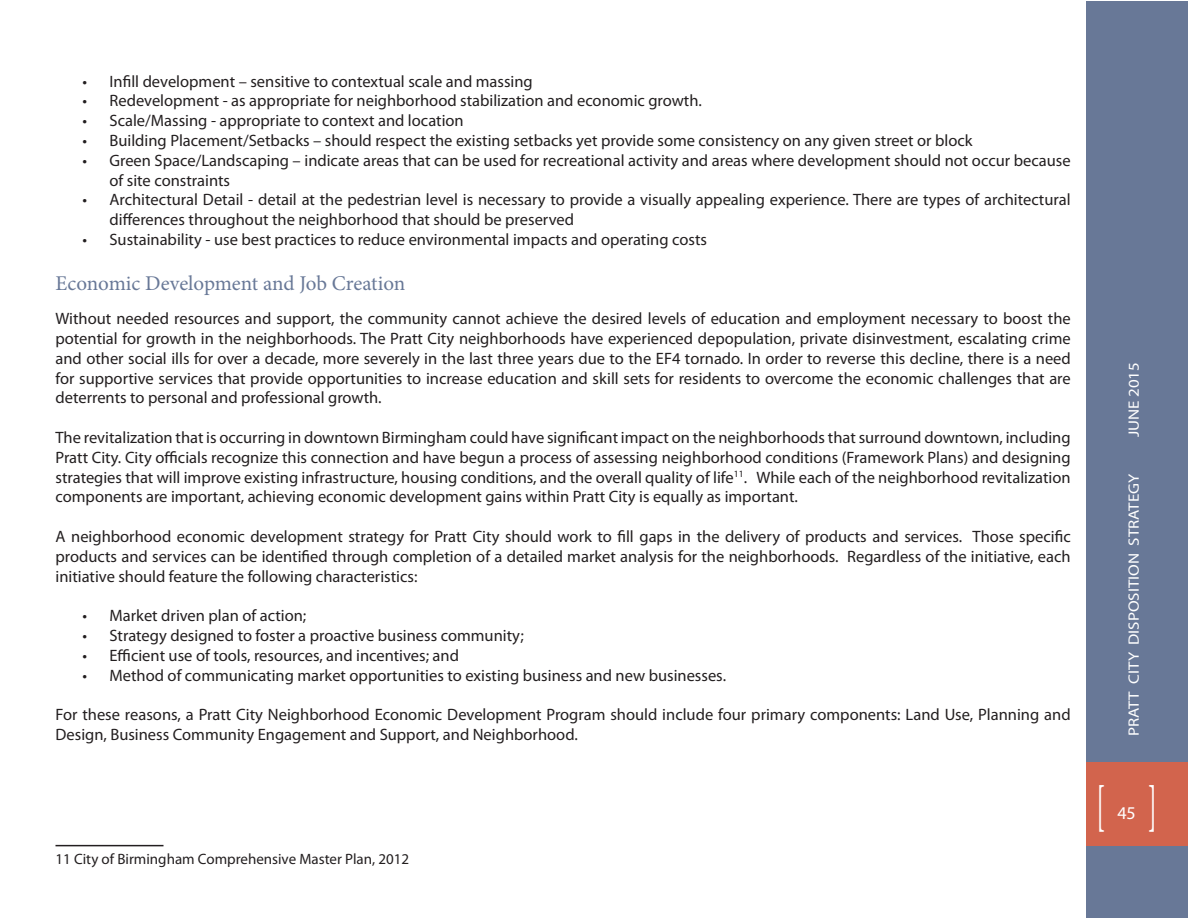
<style>
.page{position:relative;width:1188px;height:918px;background:#fff}
.page>*{position:absolute;margin:0;border:0;box-sizing:border-box;transform-origin:0 0}
.t1{font:54px "Minion Pro";color:#fff;scale:.5 1}
.t2{font:21px "Minion Pro";letter-spacing:-.005em;color:#687897}
.t3{font:18px "Myriad Pro";color:#fff}
.t4{font:16.5px/19.8px "Myriad Pro";color:#231f20}
.t5{font:15px "Myriad Pro";color:#231f20}
.t6{font:15px "Myriad Pro";color:#fff;scale:1.13 1}
</style>
<div class="page">
<div style="left:1087px;top:2px;width:101px;height:916px;background:#687897"></div>
<div style="left:1087px;top:762px;width:101px;height:84px;background:#d2644d"></div>
<hr style="left:56px;top:845px;width:108px;height:1px;background:#231f20">
<p class="t4" style="left:82px;top:71px;width:452px">• Infill development – sensitive to contextual scale and massing</p>
<p class="t4" style="left:82px;top:91px;width:621px">• Redevelopment - as appropriate for neighborhood stabilization and economic growth.</p>
<p class="t4" style="left:82px;top:110px;width:383px">• Scale/Massing - appropriate to context and location</p>
<p class="t4" style="left:82px;top:130px;width:892px">• Building Placement/Setbacks – should respect the existing setbacks yet provide some consistency on any given street or block</p>
<p class="t4" style="left:110px;top:150px;width:963px;text-indent:-27px">• Green Space/Landscaping – indicate areas that can be used for recreational activity and areas where development should not occur because of site constraints</p>
<p class="t4" style="left:110px;top:190px;width:963px;text-indent:-27px">• Architectural Detail - detail at the pedestrian level is necessary to provide a visually appealing experience. There are types of architectural differences throughout the neighborhood that should be preserved</p>
<p class="t4" style="left:82px;top:229px;width:626px">• Sustainability - use best practices to reduce environmental impacts and operating costs</p>
<p class="t2" style="left:56px;top:269px;width:351px">Economic Development and Job Creation</p>
<p class="t4" style="left:56px;top:308px;width:1017px;text-align:justify">Without needed resources and support, the community cannot achieve the desired levels of education and employment necessary to boost the potential for growth in the neighborhoods. The Pratt City neighborhoods have experienced depopulation, private disinvestment, escalating crime and other social ills for over a decade, more severely in the last three years due to the EF4 tornado. In order to reverse this decline, there is a need for supportive services that provide opportunities to increase education and skill sets for residents to overcome the economic challenges that are deterrents to personal and professional growth.</p>
<p class="t4" style="left:56px;top:427px;width:1017px;text-align:justify">The revitalization that is occurring in downtown Birmingham could have significant impact on the neighborhoods that surround downtown, including Pratt City. City officials recognize this connection and have begun a process of assessing neighborhood conditions (Framework Plans) and designing strategies that will improve existing infrastructure, housing conditions, and the overall quality of life<sup>11</sup>. While each of the neighborhood revitalization components are important, achieving economic development gains within Pratt City is equally as important.</p>
<p class="t4" style="left:56px;top:526px;width:1017px;text-align:justify">A neighborhood economic development strategy for Pratt City should work to fill gaps in the delivery of products and services. Those specific products and services can be identified through completion of a detailed market analysis for the neighborhoods. Regardless of the initiative, each initiative should feature the following characteristics:</p>
<p class="t4" style="left:82px;top:605px;width:225px">• Market driven plan of action;</p>
<p class="t4" style="left:82px;top:625px;width:443px">• Strategy designed to foster a proactive business community;</p>
<p class="t4" style="left:82px;top:645px;width:378px">• Efficient use of tools, resources, and incentives; and</p>
<p class="t4" style="left:82px;top:665px;width:645px">• Method of communicating market opportunities to existing business and new businesses.</p>
<p class="t4" style="left:55px;top:704px;width:1017px">For these reasons, a Pratt City Neighborhood Economic Development Program should include four primary components: Land Use, Planning and<br>Design, Business Community Engagement and Support, and Neighborhood.</p>
<p class="t5" style="left:56px;top:849px;width:355px">11 City of Birmingham Comprehensive Master Plan, 2012</p>
<p class="t6" style="left:1125px;top:437px;width:68px;rotate:-90deg">JUNE 2015</p>
<p class="t6" style="left:1125px;top:736px;width:234px;rotate:-90deg">PRATT CITY DISPOSITION STRATEGY</p>
<h1 class="t1" style="left:1096px;top:770px;width:124px">[ ]</h1>
<p class="t3" style="left:1117px;top:802px;width:20px">45</p>
</div>
